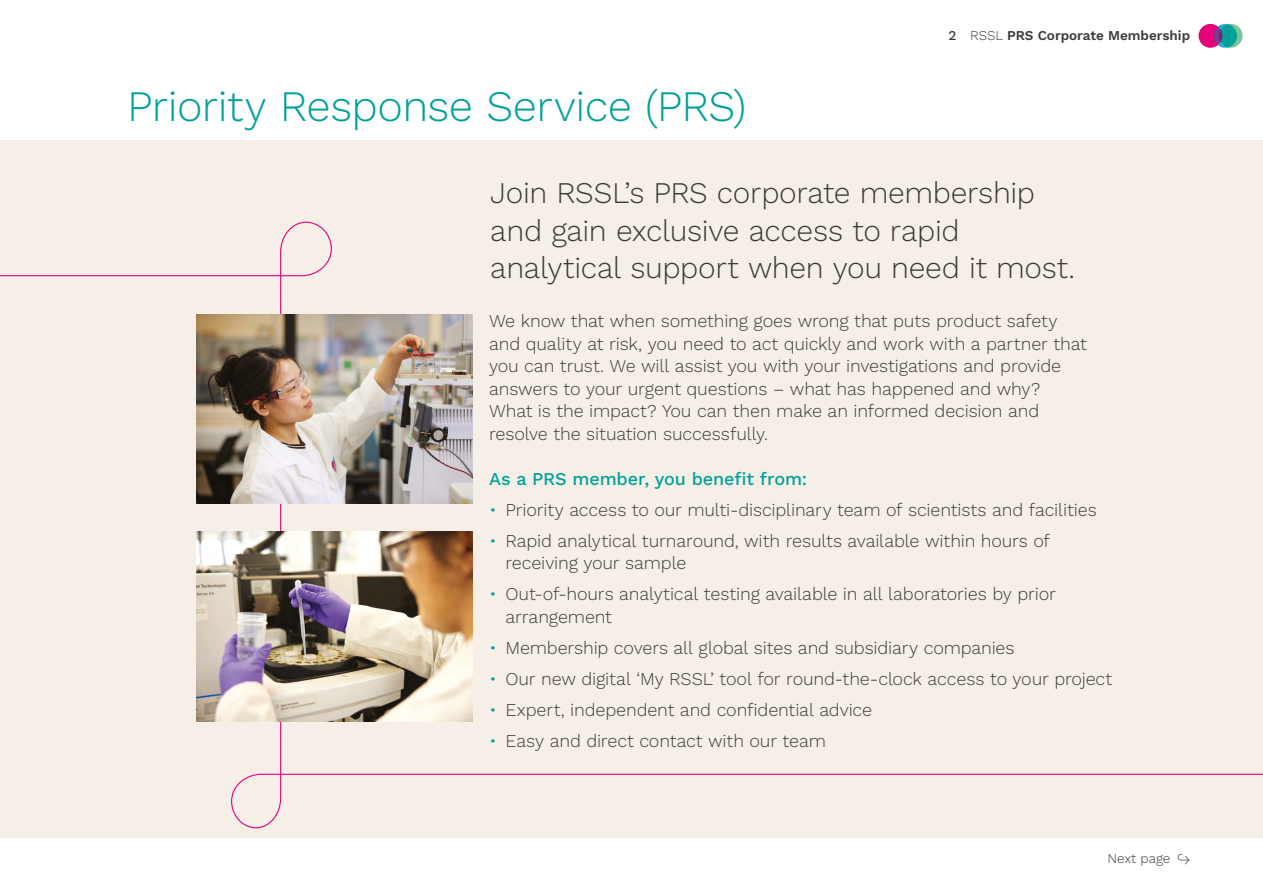
<style>
.page{position:relative;width:1263px;height:893px;background:#fff}
.page>*{position:absolute;margin:0;border:0;box-sizing:border-box;transform-origin:0 0}
.t1{font:43.5px "Work Sans";letter-spacing:-.015em;color:#00a19a}
.t2{font:30px/37.5px "Work Sans";letter-spacing:-.01em;color:#3c3c3b}
.t3{font:18px/22.5px "Work Sans";letter-spacing:-.01em;color:#3c3c3b}
.t4{font:500 18px "Work Sans";letter-spacing:-.005em;color:#00a19a}
.t5{font:600 13.5px "Work Sans";color:#3c3c3b}
.t6{font:13.5px "Work Sans";color:#3c3c3b}
.s1{font-weight:500}
.s2{font-weight:400}
.s3{color:#00a19a}
</style>
<div class="page">
<svg style="left:1198px;top:24px;width:44px;height:24px"></svg>
<div style="left:0;top:140px;width:1263px;height:698px;background:#f5efe8"></div>
<div style="left:0;top:221px;width:1263px;height:608px;background:#f5efe8"></div>
<img style="left:197px;top:314px;width:275px;height:190px">
<img style="left:197px;top:532px;width:275px;height:190px">
<h1 class="t1" style="left:127px;top:73px;width:621px">Priority Response Service (PRS)</h1>
<p class="t5" style="left:949px;top:25px;width:243px"><span class="s1">2</span> <span class="s2">RSSL</span> PRS Corporate Membership</p>
<h2 class="t2" style="left:490px;top:173px;width:586px">Join RSSL’s PRS corporate membership and gain exclusive access to rapid analytical support when you need it most.</h2>
<p class="t3" style="left:489px;top:309px;width:599px">We know that when something goes wrong that puts product safety and quality at risk, you need to act quickly and work with a partner that you can trust. We will assist you with your investigations and provide answers to your urgent questions – what has happened and why?<br>What is the impact? You can then make an informed decision and resolve the situation successfully.</p>
<p class="t4" style="left:489px;top:465px;width:320px">As a PRS member, you benefit from:</p>
<p class="t3" style="left:489px;top:498px;width:609px"><span class="s3">•</span> Priority access to our multi-disciplinary team of scientists and facilities</p>
<p class="t3" style="left:505px;top:529px;width:546px;text-indent:-16px"><span class="s3">•</span> Rapid analytical turnaround, with results available within hours of receiving your sample</p>
<p class="t3" style="left:505px;top:582px;width:552px;text-indent:-16px"><span class="s3">•</span> Out-of-hours analytical testing available in all laboratories by prior arrangement</p>
<p class="t3" style="left:489px;top:636px;width:527px"><span class="s3">•</span> Membership covers all global sites and subsidiary companies</p>
<p class="t3" style="left:489px;top:667px;width:625px"><span class="s3">•</span> Our new digital ‘My RSSL’ tool for round-the-clock access to your project</p>
<p class="t3" style="left:489px;top:698px;width:385px"><span class="s3">•</span> Expert, independent and confidential advice</p>
<p class="t3" style="left:489px;top:729px;width:339px"><span class="s3">•</span> Easy and direct contact with our team</p>
<p class="t6" style="left:1107px;top:848px;width:84px">Next page ↪</p>
</div>
